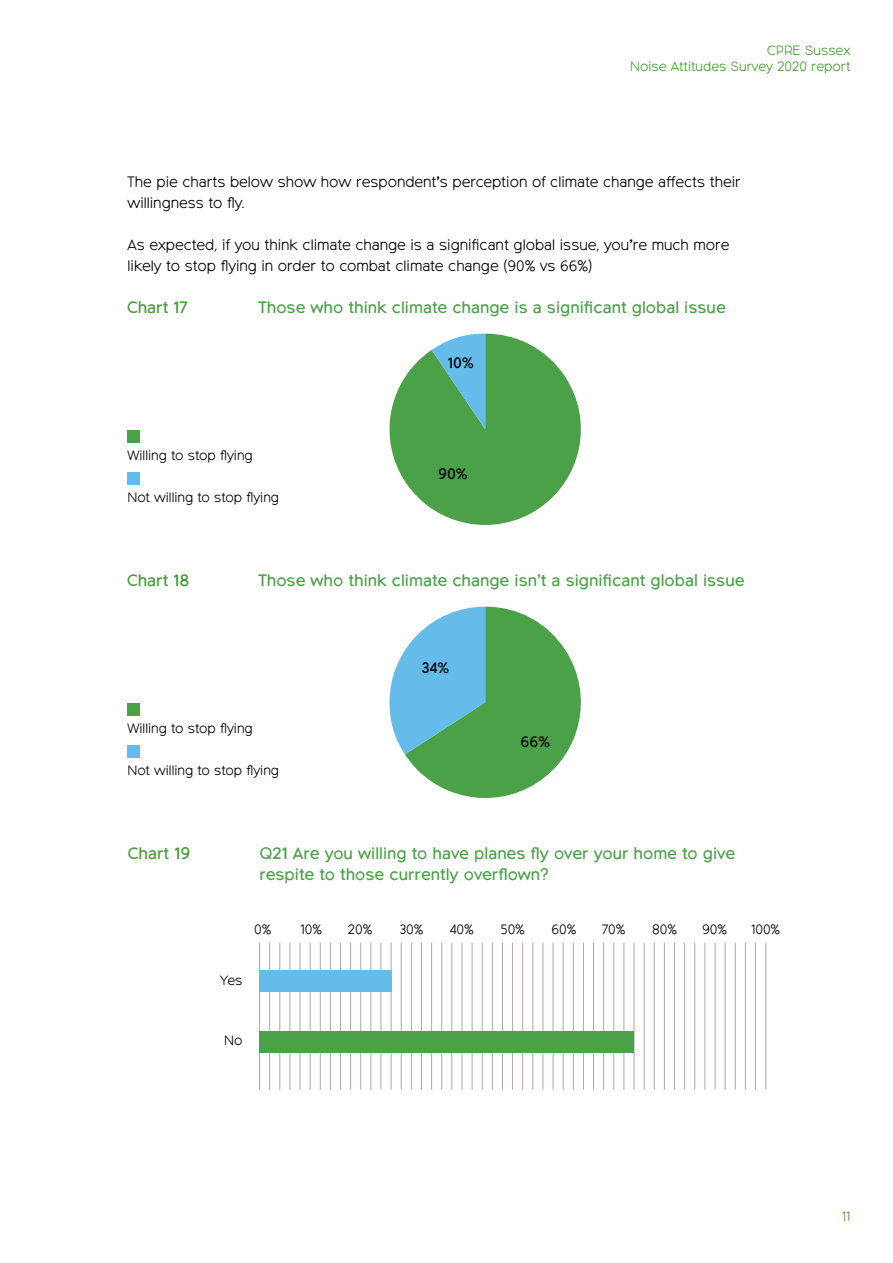
<style>
.page{position:relative;width:893px;height:1263px;background:#fff}
.page>*{position:absolute;margin:0;border:0;box-sizing:border-box;transform-origin:0 0}
.t1{font:16.5px/21px "Northwoods";color:#4aa147}
.t2{font:16.5px "Northwoods";color:#479a36}
.t3{font:300 15px/21px "Northwoods";color:#000}
.t4{font:15px "Northwoods";color:#000}
.t5{font:300 13.5px "Northwoods";color:#000}
.t6{font:300 13.5px/16.2px "Northwoods";color:#479a36;text-align:right}
</style>
<div class="page">
<div style="left:128px;top:430px;width:12px;height:12px;background:#4aa147"></div>
<div style="left:128px;top:472px;width:12px;height:12px;background:#65bbe9"></div>
<div style="left:128px;top:703px;width:12px;height:13px;background:#4aa147"></div>
<div style="left:128px;top:745px;width:12px;height:13px;background:#65bbe9"></div>
<svg style="left:389px;top:334px;width:192px;height:191px"></svg>
<svg style="left:389px;top:607px;width:192px;height:191px"></svg>
<hr style="left:259px;top:943px;width:1px;height:147px;background:#b1a5ac">
<hr style="left:269px;top:943px;width:1px;height:147px;background:#b1a5ac">
<hr style="left:280px;top:943px;width:1px;height:147px;background:#b1a5ac">
<hr style="left:290px;top:943px;width:1px;height:147px;background:#b1a5ac">
<hr style="left:300px;top:943px;width:1px;height:147px;background:#b1a5ac">
<hr style="left:310px;top:943px;width:1px;height:147px;background:#b1a5ac">
<hr style="left:320px;top:943px;width:1px;height:147px;background:#b1a5ac">
<hr style="left:330px;top:943px;width:1px;height:147px;background:#b1a5ac">
<hr style="left:340px;top:943px;width:1px;height:147px;background:#b1a5ac">
<hr style="left:350px;top:943px;width:1px;height:147px;background:#b1a5ac">
<hr style="left:360px;top:943px;width:1px;height:147px;background:#b1a5ac">
<hr style="left:371px;top:943px;width:1px;height:147px;background:#b1a5ac">
<hr style="left:381px;top:943px;width:1px;height:147px;background:#b1a5ac">
<hr style="left:391px;top:943px;width:1px;height:147px;background:#b1a5ac">
<hr style="left:401px;top:943px;width:1px;height:147px;background:#b1a5ac">
<hr style="left:411px;top:943px;width:1px;height:147px;background:#b1a5ac">
<hr style="left:421px;top:943px;width:1px;height:147px;background:#b1a5ac">
<hr style="left:431px;top:943px;width:1px;height:147px;background:#b1a5ac">
<hr style="left:441px;top:943px;width:1px;height:147px;background:#b1a5ac">
<hr style="left:452px;top:943px;width:1px;height:147px;background:#b1a5ac">
<hr style="left:462px;top:943px;width:1px;height:147px;background:#b1a5ac">
<hr style="left:472px;top:943px;width:1px;height:147px;background:#b1a5ac">
<hr style="left:482px;top:943px;width:1px;height:147px;background:#b1a5ac">
<hr style="left:492px;top:943px;width:1px;height:147px;background:#b1a5ac">
<hr style="left:502px;top:943px;width:1px;height:147px;background:#b1a5ac">
<hr style="left:512px;top:943px;width:1px;height:147px;background:#b1a5ac">
<hr style="left:522px;top:943px;width:1px;height:147px;background:#b1a5ac">
<hr style="left:533px;top:943px;width:1px;height:147px;background:#b1a5ac">
<hr style="left:543px;top:943px;width:1px;height:147px;background:#b1a5ac">
<hr style="left:553px;top:943px;width:1px;height:147px;background:#b1a5ac">
<hr style="left:563px;top:943px;width:1px;height:147px;background:#b1a5ac">
<hr style="left:573px;top:943px;width:1px;height:147px;background:#b1a5ac">
<hr style="left:583px;top:943px;width:1px;height:147px;background:#b1a5ac">
<hr style="left:593px;top:943px;width:1px;height:147px;background:#b1a5ac">
<hr style="left:603px;top:943px;width:1px;height:147px;background:#b1a5ac">
<hr style="left:613px;top:943px;width:1px;height:147px;background:#b1a5ac">
<hr style="left:624px;top:943px;width:1px;height:147px;background:#b1a5ac">
<hr style="left:634px;top:943px;width:1px;height:147px;background:#b1a5ac">
<hr style="left:644px;top:943px;width:1px;height:147px;background:#b1a5ac">
<hr style="left:654px;top:943px;width:1px;height:147px;background:#b1a5ac">
<hr style="left:664px;top:943px;width:1px;height:147px;background:#b1a5ac">
<hr style="left:674px;top:943px;width:1px;height:147px;background:#b1a5ac">
<hr style="left:684px;top:943px;width:1px;height:147px;background:#b1a5ac">
<hr style="left:694px;top:943px;width:1px;height:147px;background:#b1a5ac">
<hr style="left:705px;top:943px;width:1px;height:147px;background:#b1a5ac">
<hr style="left:715px;top:943px;width:1px;height:147px;background:#b1a5ac">
<hr style="left:725px;top:943px;width:1px;height:147px;background:#b1a5ac">
<hr style="left:735px;top:943px;width:1px;height:147px;background:#b1a5ac">
<hr style="left:745px;top:943px;width:1px;height:147px;background:#b1a5ac">
<hr style="left:755px;top:943px;width:1px;height:147px;background:#b1a5ac">
<hr style="left:765px;top:943px;width:1px;height:147px;background:#b1a5ac">
<div style="left:259px;top:971px;width:132px;height:21px;background:#65bbe9"></div>
<div style="left:259px;top:1031px;width:375px;height:21px;background:#4aa147"></div>
<p class="t6" style="left:630px;top:43px;width:222px">CPRE Sussex<br>Noise Attitudes Survey 2020 report</p>
<p class="t3" style="left:128px;top:171px;width:615px">The pie charts below show how respondent’s perception of climate change affects their willingness to fly.</p>
<p class="t3" style="left:128px;top:234px;width:603px">As expected, if you think climate change is a significant global issue, you’re much more likely to stop flying in order to combat climate change (90% vs 66%)</p>
<p class="t1" style="left:259px;top:297px;width:469px">Those who think climate change is a significant global issue</p>
<p class="t2" style="left:127px;top:297px;width:63px">Chart 17</p>
<p class="t5" style="left:128px;top:447px;width:127px">Willing to stop flying</p>
<p class="t5" style="left:128px;top:489px;width:153px">Not willing to stop flying</p>
<p class="t4" style="left:448px;top:354px;width:27px">10%</p>
<p class="t4" style="left:438px;top:465px;width:31px">90%</p>
<p class="t2" style="left:127px;top:570px;width:64px">Chart 18</p>
<p class="t1" style="left:259px;top:570px;width:487px">Those who think climate change isn’t a significant global issue</p>
<p class="t4" style="left:422px;top:659px;width:29px">34%</p>
<p class="t5" style="left:128px;top:720px;width:127px">Willing to stop flying</p>
<p class="t5" style="left:128px;top:762px;width:153px">Not willing to stop flying</p>
<p class="t4" style="left:521px;top:733px;width:31px">66%</p>
<p class="t2" style="left:128px;top:843px;width:64px">Chart 19</p>
<p class="t1" style="left:259px;top:843px;width:477px">Q21 Are you willing to have planes fly over your home to give respite to those currently overflown?</p>
<p class="t5" style="left:254px;top:922px;width:19px">0%</p>
<p class="t5" style="left:300px;top:922px;width:23px">10%</p>
<p class="t5" style="left:348px;top:922px;width:26px">20%</p>
<p class="t5" style="left:400px;top:922px;width:25px">30%</p>
<p class="t5" style="left:450px;top:922px;width:26px">40%</p>
<p class="t5" style="left:501px;top:922px;width:26px">50%</p>
<p class="t5" style="left:551px;top:922px;width:27px">60%</p>
<p class="t5" style="left:602px;top:922px;width:25px">70%</p>
<p class="t5" style="left:652px;top:922px;width:26px">80%</p>
<p class="t5" style="left:702px;top:922px;width:27px">90%</p>
<p class="t5" style="left:751px;top:922px;width:31px">100%</p>
<p class="t5" style="left:220px;top:972px;width:24px">Yes</p>
<p class="t5" style="left:224px;top:1033px;width:20px">No</p>
<p class="t6" style="left:842px;top:1208px;width:10px">11</p>
</div>
